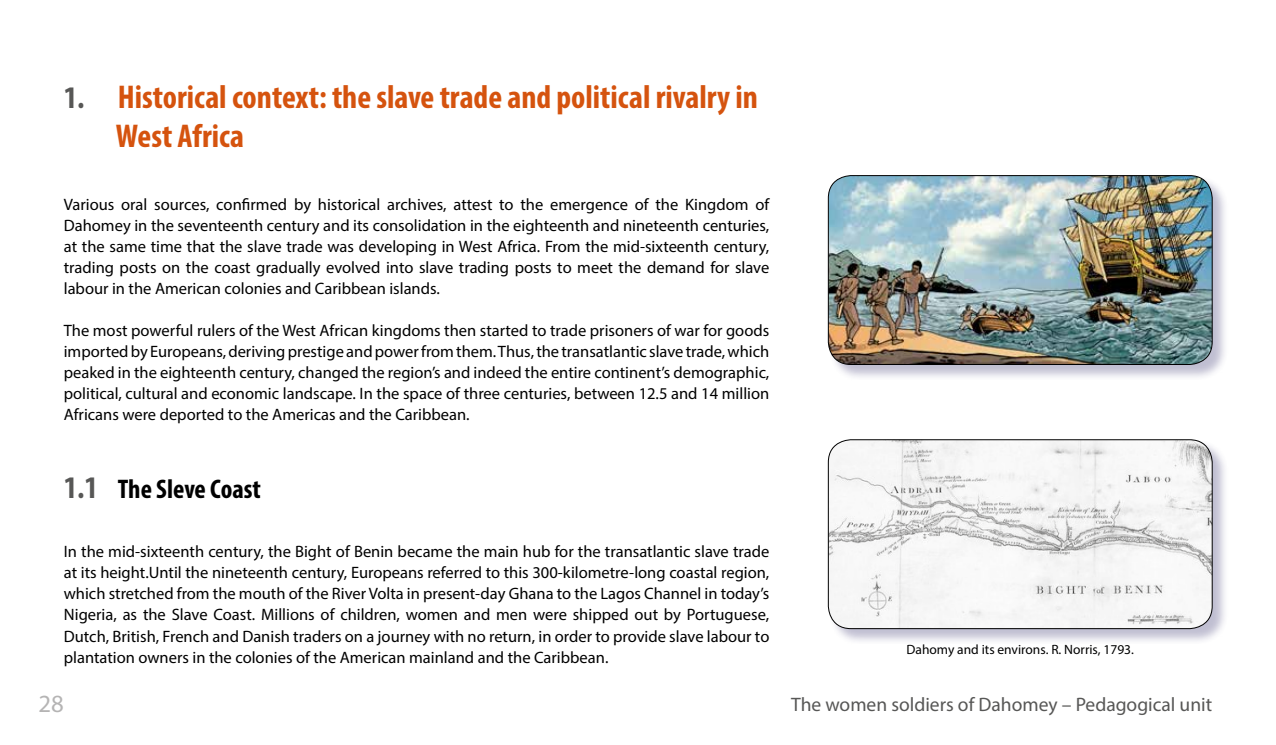
<style>
.page{position:relative;width:1276px;height:745px;background:#fff}
.page>*{position:absolute;margin:0;border:0;box-sizing:border-box;transform-origin:0 0}
.t1{font:700 condensed 33px/39px "Myriad Pro";color:#d5530e}
.t2{font:700 condensed 27px "Myriad Pro";color:#000}
.t3{font:24.75px "Myriad Pro";color:#b5b4b4}
.t4{font:19.5px "Myriad Pro";color:#575756}
.t5{font:16.5px/21px "Myriad Pro";color:#000;text-align:justify}
.t6{font:13.5px "Myriad Pro";color:#000}
.s1{font-size:31.5px;color:#575756}
</style>
<div class="page">
<div style="left:828px;top:439px;width:401px;height:206px;background:#2c2767;opacity:.3"></div>
<img style="left:828px;top:439px;width:384px;height:189px">
<div style="left:828px;top:439px;width:384px;height:189px;border:1px solid #000;border-radius:23px"></div>
<div style="left:828px;top:175px;width:401px;height:206px;background:#2c2767;opacity:.3"></div>
<img style="left:828px;top:175px;width:384px;height:189px">
<div style="left:828px;top:175px;width:384px;height:189px;border:1px solid #000;border-radius:23px"></div>
<h1 class="t1" style="left:116px;top:77px;width:643px;text-indent:-52px"><span class="s1">1.</span> Historical context: the slave trade and political rivalry in<br>West Africa</h1>
<p class="t5" style="left:64px;top:193px;width:707px">Various oral sources, confirmed by historical archives, attest to the emergence of the Kingdom of Dahomey in the seventeenth century and its consolidation in the eighteenth and nineteenth centuries, at the same time that the slave trade was developing in West Africa. From the mid-sixteenth century, trading posts on the coast gradually evolved into slave trading posts to meet the demand for slave labour in the American colonies and Caribbean islands.</p>
<p class="t5" style="left:64px;top:319px;width:707px">The most powerful rulers of the West African kingdoms then started to trade prisoners of war for goods imported by Europeans, deriving prestige and power from them. Thus, the transatlantic slave trade, which peaked in the eighteenth century, changed the region’s and indeed the entire continent’s demographic, political, cultural and economic landscape. In the space of three centuries, between 12.5 and 14 million Africans were deported to the Americas and the Caribbean.</p>
<h2 class="t2" style="left:64px;top:472px;width:199px"><span class="s1">1.1</span> The Sleve Coast</h2>
<p class="t5" style="left:64px;top:540px;width:707px">In the mid-sixteenth century, the Bight of Benin became the main hub for the transatlantic slave trade at its height.Until the nineteenth century, Europeans referred to this 300-kilometre-long coastal region, which stretched from the mouth of the River Volta in present-day Ghana to the Lagos Channel in today’s Nigeria, as the Slave Coast. Millions of children, women and men were shipped out by Portuguese, Dutch, British, French and Danish traders on a journey with no return, in order to provide slave labour to plantation owners in the colonies of the American mainland and the Caribbean.</p>
<p class="t6" style="left:906px;top:641px;width:229px">Dahomy and its environs. R. Norris, 1793.</p>
<h3 class="t3" style="left:38px;top:687px;width:27px">28</h3>
<p class="t4" style="left:791px;top:692px;width:422px">The women soldiers of Dahomey – Pedagogical unit</p>
</div>
